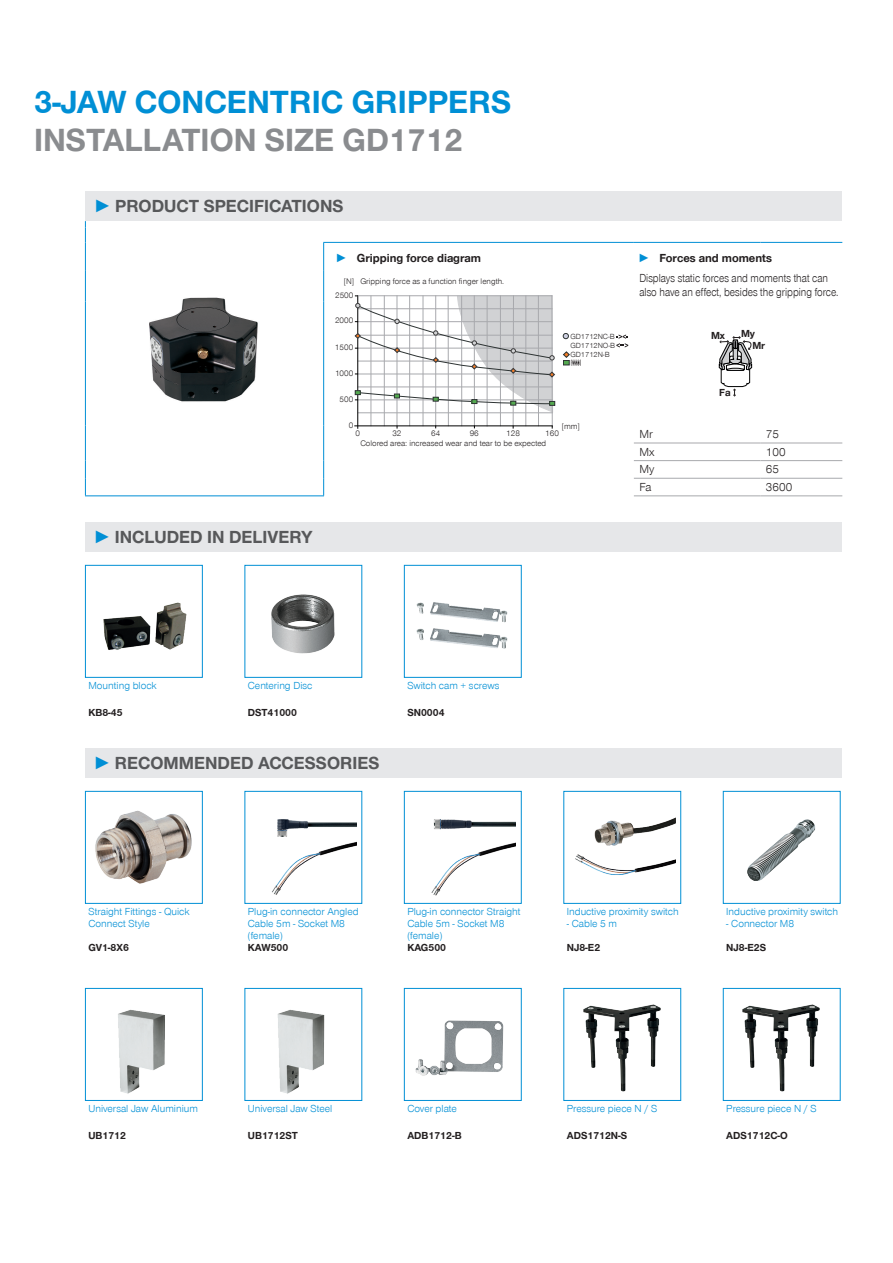
<style>
.page{position:relative;width:893px;height:1263px;background:#fff}
.page>*{position:absolute;margin:0;border:0;box-sizing:border-box;transform-origin:0 0}
.CB_AF_Headline_22_25{font:700 33px/37.5px "Zimmer Group Sans Global";color:#008fd5}
.t1{font:700 18px "Zimmer Group Sans Global";color:#57585a}
.CB_AF_Tabellentext_B{font:300 12px/13.5px "Zimmer Group Sans Global";color:#231f20;scale:.86 1}
.t2{font:700 12px "Zimmer Group Sans Global";color:#231f20}
.CB_AF_Tabellentext_B-2{font:300 12px "Zimmer Group Sans Global";color:#231f20}
.CB_AF_Text_7{font:300 10.5px/12px "Zimmer Group Sans Global";color:#008fd5}
.CB_AF_Text_7-2{font:700 10.5px "Zimmer Group Sans Global";color:#231f20}
.t3{font:700 10.5px/12.3px "Zimmer Group Sans";color:#231f20}
.t4{font:300 8.4px "Zimmer Group Sans Global";color:#231f20}
.t5{font:300 8.4px "Zimmer Group Sans";color:#231f20}
.t6{font:300 7.65px/9px "Zimmer Group Sans";color:#231f20;text-align:justify}
.s1{color:#8a8c8f}
.s2{font-family:"Zimmer Group Sans";color:#008fd5}
.s3{color:#008fd5}
</style>
<div class="page">
<div style="left:85px;top:191px;width:757px;height:30px;background:#e6e7e9"></div>
<hr style="left:85px;top:495px;width:239px;height:1px;background:#008fd5">
<hr style="left:323px;top:242px;width:311px;height:1px;background:#008fd5">
<hr style="left:634px;top:242px;width:126px;height:1px;background:#008fd5">
<hr style="left:760px;top:242px;width:82px;height:1px;background:#008fd5">
<hr style="left:634px;top:443px;width:126px;height:1px;background:#a8a9ad">
<hr style="left:760px;top:443px;width:82px;height:1px;background:#a8a9ad">
<hr style="left:634px;top:460px;width:126px;height:1px;background:#a8a9ad">
<hr style="left:760px;top:460px;width:82px;height:1px;background:#a8a9ad">
<hr style="left:634px;top:478px;width:126px;height:1px;background:#a8a9ad">
<hr style="left:760px;top:478px;width:82px;height:1px;background:#a8a9ad">
<svg style="left:323px;top:243px;width:1px;height:27px"></svg>
<hr style="left:85px;top:270px;width:1px;height:32px;background:#008fd5">
<hr style="left:323px;top:270px;width:1px;height:32px;background:#008fd5">
<hr style="left:85px;top:302px;width:1px;height:123px;background:#008fd5">
<hr style="left:323px;top:302px;width:1px;height:123px;background:#008fd5">
<svg style="left:85px;top:425px;width:1px;height:70px"></svg>
<svg style="left:323px;top:425px;width:1px;height:70px"></svg>
<svg style="left:85px;top:221px;width:1px;height:49px"></svg>
<hr style="left:634px;top:495px;width:126px;height:1px;background:#a8a9ad">
<hr style="left:760px;top:495px;width:82px;height:1px;background:#a8a9ad">
<img style="left:149px;top:297px;width:109px;height:105px">
<hr style="left:552px;top:296px;width:1px;height:130px;background:#a8a9ad">
<hr style="left:358px;top:412px;width:194px;height:1px;background:#a8a9ad">
<hr style="left:371px;top:296px;width:1px;height:130px;background:#a8a9ad">
<hr style="left:384px;top:296px;width:1px;height:130px;background:#a8a9ad">
<hr style="left:397px;top:296px;width:1px;height:130px;background:#a8a9ad">
<hr style="left:423px;top:296px;width:1px;height:130px;background:#a8a9ad">
<hr style="left:435px;top:296px;width:1px;height:130px;background:#a8a9ad">
<hr style="left:448px;top:296px;width:1px;height:130px;background:#a8a9ad">
<hr style="left:474px;top:296px;width:1px;height:130px;background:#a8a9ad">
<hr style="left:487px;top:296px;width:1px;height:130px;background:#a8a9ad">
<hr style="left:500px;top:296px;width:1px;height:130px;background:#a8a9ad">
<hr style="left:526px;top:296px;width:1px;height:130px;background:#a8a9ad">
<hr style="left:538px;top:296px;width:1px;height:130px;background:#a8a9ad">
<hr style="left:409px;top:296px;width:1px;height:130px;background:#a8a9ad">
<hr style="left:461px;top:296px;width:1px;height:130px;background:#a8a9ad">
<hr style="left:513px;top:296px;width:1px;height:130px;background:#a8a9ad">
<hr style="left:355px;top:425px;width:197px;height:1px;background:#000">
<hr style="left:357px;top:296px;width:1px;height:132px;background:#000">
<svg style="left:354px;top:295px;width:202px;height:117px"></svg>
<svg style="left:563px;top:333px;width:6px;height:6px"></svg>
<svg style="left:563px;top:351px;width:18px;height:15px"></svg>
<svg style="left:616px;top:334px;width:12px;height:13px"></svg>
<svg style="left:718px;top:336px;width:34px;height:61px"></svg>
<div style="left:85px;top:522px;width:757px;height:29px;background:#e6e7e9"></div>
<svg style="left:85px;top:565px;width:118px;height:113px"></svg>
<svg style="left:244px;top:565px;width:119px;height:113px"></svg>
<svg style="left:404px;top:565px;width:118px;height:113px"></svg>
<div style="left:85px;top:748px;width:757px;height:29px;background:#e6e7e9"></div>
<svg style="left:85px;top:791px;width:118px;height:113px"></svg>
<svg style="left:244px;top:791px;width:119px;height:113px"></svg>
<svg style="left:404px;top:791px;width:118px;height:113px"></svg>
<svg style="left:563px;top:791px;width:118px;height:113px"></svg>
<svg style="left:722px;top:791px;width:119px;height:113px"></svg>
<svg style="left:85px;top:988px;width:118px;height:113px"></svg>
<svg style="left:244px;top:988px;width:119px;height:113px"></svg>
<svg style="left:404px;top:988px;width:118px;height:113px"></svg>
<svg style="left:563px;top:988px;width:118px;height:113px"></svg>
<svg style="left:722px;top:988px;width:119px;height:113px"></svg>
<p class="CB_AF_Headline_22_25" style="left:34px;top:83px;width:479px">3-JAW CONCENTRIC GRIPPERS<br><span class="s1">INSTALLATION SIZE GD1712</span></p>
<p class="t1" style="left:94px;top:195px;width:251px"><span class="s2">►</span> PRODUCT SPECIFICATIONS</p>
<p class="t2" style="left:336px;top:250px;width:147px"><span class="s3">►</span> Gripping force diagram</p>
<p class="t2" style="left:638px;top:250px;width:135px"><span class="s2">►</span> Forces and moments</p>
<p class="t4" style="left:344px;top:276px;width:12px">[N]</p>
<p class="CB_AF_Tabellentext_B" style="left:639px;top:271px;width:233px">Displays static forces and moments that can also have an effect, besides the gripping force.</p>
<p class="t4" style="left:360px;top:276px;width:145px">Gripping force as a function finger length.</p>
<p class="t5" style="left:335px;top:290px;width:20px">2500</p>
<p class="t5" style="left:335px;top:315px;width:20px">2000</p>
<p class="t5" style="left:335px;top:342px;width:20px">1500</p>
<p class="t5" style="left:335px;top:368px;width:20px">1000</p>
<p class="t5" style="left:340px;top:394px;width:15px">500</p>
<p class="t5" style="left:349px;top:420px;width:6px">0</p>
<p class="t5" style="left:355px;top:428px;width:6px">0</p>
<p class="t6" style="left:570px;top:332px;width:46px">GD1712NC-B GD1712NO-B GD1712N-B</p>
<p class="t4" style="left:562px;top:421px;width:20px">[mm]</p>
<p class="t5" style="left:431px;top:428px;width:11px">64</p>
<p class="t5" style="left:470px;top:428px;width:11px">96</p>
<p class="t5" style="left:545px;top:428px;width:15px">160</p>
<p class="t5" style="left:392px;top:428px;width:11px">32</p>
<p class="t5" style="left:506px;top:428px;width:15px">128</p>
<p class="t4" style="left:360px;top:438px;width:187px">Colored area: increased wear and tear to be expected</p>
<p class="t1" style="left:94px;top:526px;width:220px"><span class="s2">►</span> INCLUDED IN DELIVERY</p>
<p class="t3" style="left:711px;top:329px;width:15px">Mx</p>
<p class="t3" style="left:752px;top:327px;width:14px;text-indent:-11px">My<br>Mr</p>
<p class="t3" style="left:719px;top:386px;width:13px">Fa</p>
<p class="CB_AF_Tabellentext_B-2" style="left:639px;top:427px;width:15px">Mr</p>
<p class="CB_AF_Tabellentext_B-2" style="left:766px;top:427px;width:15px">75</p>
<p class="CB_AF_Tabellentext_B-2" style="left:639px;top:445px;width:17px">Mx</p>
<p class="CB_AF_Tabellentext_B-2" style="left:766px;top:445px;width:21px">100</p>
<p class="CB_AF_Tabellentext_B-2" style="left:639px;top:462px;width:16px">My</p>
<p class="CB_AF_Tabellentext_B-2" style="left:766px;top:462px;width:15px">65</p>
<p class="CB_AF_Tabellentext_B-2" style="left:639px;top:480px;width:14px">Fa</p>
<p class="CB_AF_Tabellentext_B-2" style="left:766px;top:480px;width:28px">3600</p>
<p class="CB_AF_Text_7" style="left:88px;top:679px;width:70px">Mounting block</p>
<p class="CB_AF_Text_7" style="left:248px;top:679px;width:66px">Centering Disc</p>
<p class="CB_AF_Text_7" style="left:407px;top:679px;width:94px">Switch cam + screws</p>
<p class="CB_AF_Text_7-2" style="left:88px;top:706px;width:36px">KB8-45</p>
<p class="CB_AF_Text_7-2" style="left:248px;top:706px;width:51px">DST41000</p>
<p class="CB_AF_Text_7-2" style="left:407px;top:706px;width:39px">SN0004</p>
<p class="t1" style="left:94px;top:752px;width:287px"><span class="s2">►</span> RECOMMENDED ACCESSORIES</p>
<p class="CB_AF_Text_7" style="left:88px;top:905px;width:103px">Straight Fittings - Quick<br>Connect Style</p>
<p class="CB_AF_Text_7" style="left:248px;top:905px;width:112px">Plug-in connector Angled<br>Cable 5m - Socket M8 (female)</p>
<p class="CB_AF_Text_7" style="left:407px;top:905px;width:115px">Plug-in connector Straight<br>Cable 5m - Socket M8 (female)</p>
<p class="CB_AF_Text_7" style="left:567px;top:905px;width:113px">Inductive proximity switch</p>
<p class="CB_AF_Text_7" style="left:567px;top:917px;width:52px">- Cable 5 m</p>
<p class="CB_AF_Text_7" style="left:726px;top:905px;width:113px">Inductive proximity switch</p>
<p class="CB_AF_Text_7" style="left:726px;top:917px;width:69px">- Connector M8</p>
<p class="CB_AF_Text_7-2" style="left:88px;top:941px;width:42px">GV1-8X6</p>
<p class="CB_AF_Text_7-2" style="left:248px;top:941px;width:42px">KAW500</p>
<p class="CB_AF_Text_7-2" style="left:407px;top:941px;width:40px">KAG500</p>
<p class="CB_AF_Text_7-2" style="left:567px;top:941px;width:35px">NJ8-E2</p>
<p class="CB_AF_Text_7-2" style="left:726px;top:941px;width:41px">NJ8-E2S</p>
<p class="CB_AF_Text_7" style="left:88px;top:1102px;width:111px">Universal Jaw Aluminium</p>
<p class="CB_AF_Text_7" style="left:248px;top:1102px;width:86px">Universal Jaw Steel</p>
<p class="CB_AF_Text_7" style="left:407px;top:1102px;width:51px">Cover plate</p>
<p class="CB_AF_Text_7" style="left:567px;top:1102px;width:92px">Pressure piece N / S</p>
<p class="CB_AF_Text_7" style="left:726px;top:1102px;width:92px">Pressure piece N / S</p>
<p class="CB_AF_Text_7-2" style="left:88px;top:1129px;width:39px">UB1712</p>
<p class="CB_AF_Text_7-2" style="left:248px;top:1129px;width:52px">UB1712ST</p>
<p class="CB_AF_Text_7-2" style="left:407px;top:1129px;width:56px">ADB1712-B</p>
<p class="CB_AF_Text_7-2" style="left:567px;top:1129px;width:62px">ADS1712N-S</p>
<p class="CB_AF_Text_7-2" style="left:726px;top:1129px;width:63px">ADS1712C-O</p>
</div>
